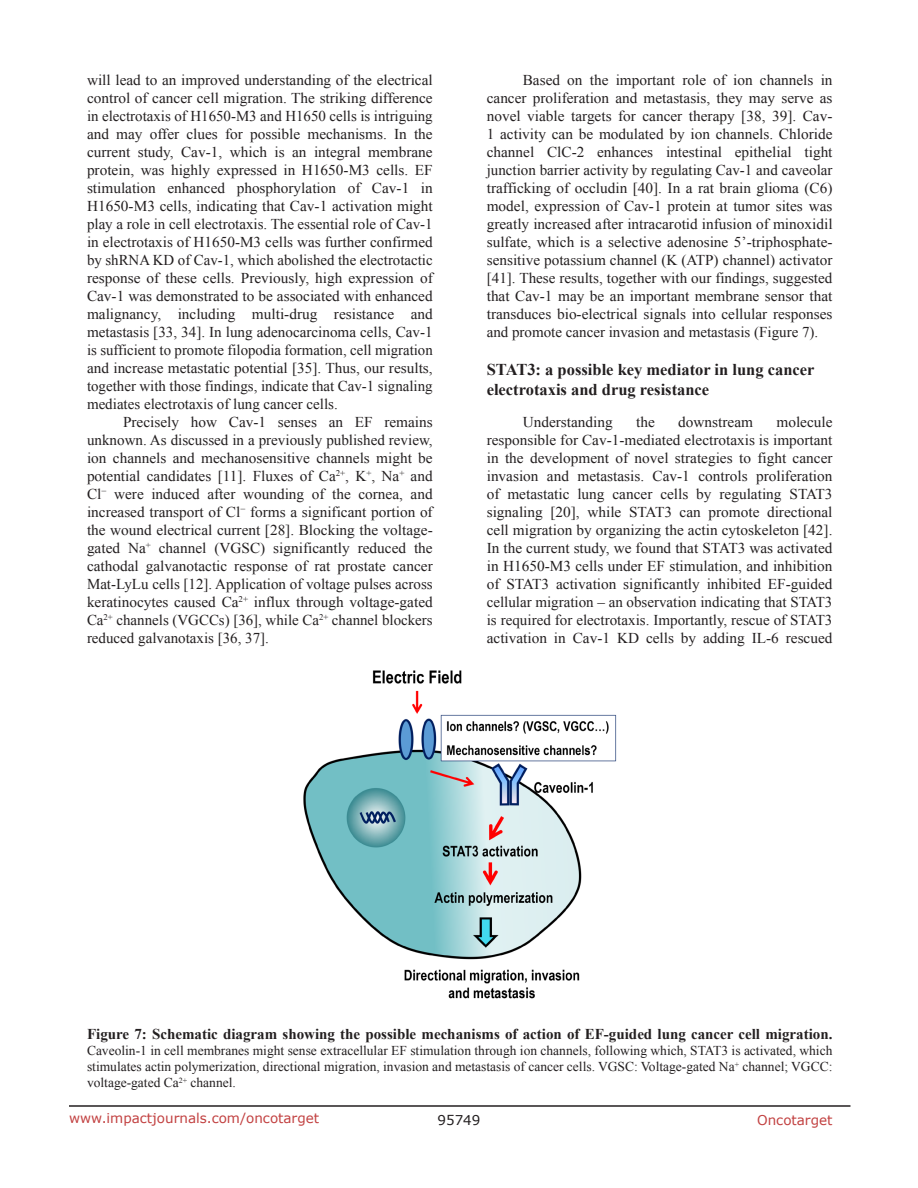
<style>
.page{position:relative;width:918px;height:1188px;background:#fff}
.page>*{position:absolute;margin:0;border:0;box-sizing:border-box;transform-origin:0 0}
.SubHeading{font:700 16.5px/19.8px "Times New Roman";color:#231f20}
.BodyText{font:15px/18px "Times New Roman";color:#231f20;text-align:justify}
.figuretext{font:700 15px "Times New Roman";color:#231f20}
.figuretext-2{font:13.5px/16.2px "Times New Roman";color:#231f20;text-align:justify}
.t1{font:13.5px "Verdana";color:#c24141}
.t2{font:13.5px "Verdana";color:#231f20}
</style>
<div class="page">
<hr style="left:69px;top:1105px;width:781px;height:2px;background:#231f20">
<img style="left:303px;top:670px;width:314px;height:329px">
<p class="BodyText" style="left:87px;top:71px;width:347px">will lead to an improved understanding of the electrical control of cancer cell migration. The striking difference in electrotaxis of H1650-M3 and H1650 cells is intriguing and may offer clues for possible mechanisms. In the current study, Cav-1, which is an integral membrane protein, was highly expressed in H1650-M3 cells. EF stimulation enhanced phosphorylation of Cav-1 in H1650-M3 cells, indicating that Cav-1 activation might play a role in cell electrotaxis. The essential role of Cav-1 in electrotaxis of H1650-M3 cells was further confirmed by shRNA KD of Cav-1, which abolished the electrotactic response of these cells. Previously, high expression of Cav-1 was demonstrated to be associated with enhanced malignancy, including multi-drug resistance and metastasis [33, 34]. In lung adenocarcinoma cells, Cav-1 is sufficient to promote filopodia formation, cell migration and increase metastatic potential [35]. Thus, our results, together with those findings, indicate that Cav-1 signaling mediates electrotaxis of lung cancer cells.</p>
<p class="BodyText" style="left:87px;top:413px;width:347px;text-indent:36px">Precisely how Cav-1 senses an EF remains unknown. As discussed in a previously published review, ion channels and mechanosensitive channels might be potential candidates [11]. Fluxes of Ca<sup>2+</sup>, K<sup>+</sup>, Na<sup>+</sup> and Cl<sup>−</sup> were induced after wounding of the cornea, and increased transport of Cl<sup>−</sup> forms a significant portion of the wound electrical current [28]. Blocking the voltage&shy;gated Na<sup>+</sup> channel (VGSC) significantly reduced the cathodal galvanotactic response of rat prostate cancer Mat-LyLu cells [12]. Application of voltage pulses across keratinocytes caused Ca<sup>2+</sup> influx through voltage-gated Ca<sup>2+</sup> channels (VGCCs) [36], while Ca<sup>2+</sup> channel blockers reduced galvanotaxis [36, 37].</p>
<p class="BodyText" style="left:487px;top:71px;width:347px;text-indent:36px">Based on the important role of ion channels in cancer proliferation and metastasis, they may serve as novel viable targets for cancer therapy [38, 39]. Cav-1 activity can be modulated by ion channels. Chloride channel ClC-2 enhances intestinal epithelial tight junction barrier activity by regulating Cav-1 and caveolar trafficking of occludin [40]. In a rat brain glioma (C6) model, expression of Cav-1 protein at tumor sites was greatly increased after intracarotid infusion of minoxidil sulfate, which is a selective adenosine 5’-triphosphate&shy;sensitive potassium channel (K (ATP) channel) activator [41]. These results, together with our findings, suggested that Cav-1 may be an important membrane sensor that transduces bio-electrical signals into cellular responses and promote cancer invasion and metastasis (Figure 7).</p>
<p class="SubHeading" style="left:487px;top:359px;width:329px">STAT3: a possible key mediator in lung cancer electrotaxis and drug resistance</p>
<p class="BodyText" style="left:523px;top:412px;width:92px">Understanding</p>
<p class="BodyText" style="left:636px;top:412px;width:20px">the</p>
<p class="BodyText" style="left:678px;top:412px;width:76px">downstream</p>
<p class="BodyText" style="left:487px;top:412px;width:347px;text-indent:290px">molecule responsible for Cav-1-mediated electrotaxis is important in the development of novel strategies to fight cancer invasion and metastasis. Cav-1 controls proliferation of metastatic lung cancer cells by regulating STAT3 signaling [20], while STAT3 can promote directional cell migration by organizing the actin cytoskeleton [42].<br>In the current study, we found that STAT3 was activated in H1650-M3 cells under EF stimulation, and inhibition of STAT3 activation significantly inhibited EF-guided cellular migration – an observation indicating that STAT3 is required for electrotaxis. Importantly, rescue of STAT3 activation in Cav-1 KD cells by adding IL-6 rescued</p>
<p class="figuretext" style="left:87px;top:1023px;width:747px">Figure 7: Schematic diagram showing the possible mechanisms of action of EF-guided lung cancer cell migration.</p>
<p class="figuretext-2" style="left:87px;top:1042px;width:747px">Caveolin-1 in cell membranes might sense extracellular EF stimulation through ion channels, following which, STAT3 is activated, which stimulates actin polymerization, directional migration, invasion and metastasis of cancer cells. VGSC: Voltage-gated Na<sup>+</sup> channel; VGCC: voltage-gated Ca<sup>2+</sup> channel.</p>
<p class="t1" style="left:69px;top:1109px;width:252px">www.impactjournals.com/oncotarget</p>
<p class="t2" style="left:438px;top:1111px;width:44px">95749</p>
<p class="t1" style="left:757px;top:1111px;width:77px">Oncotarget</p>
</div>
